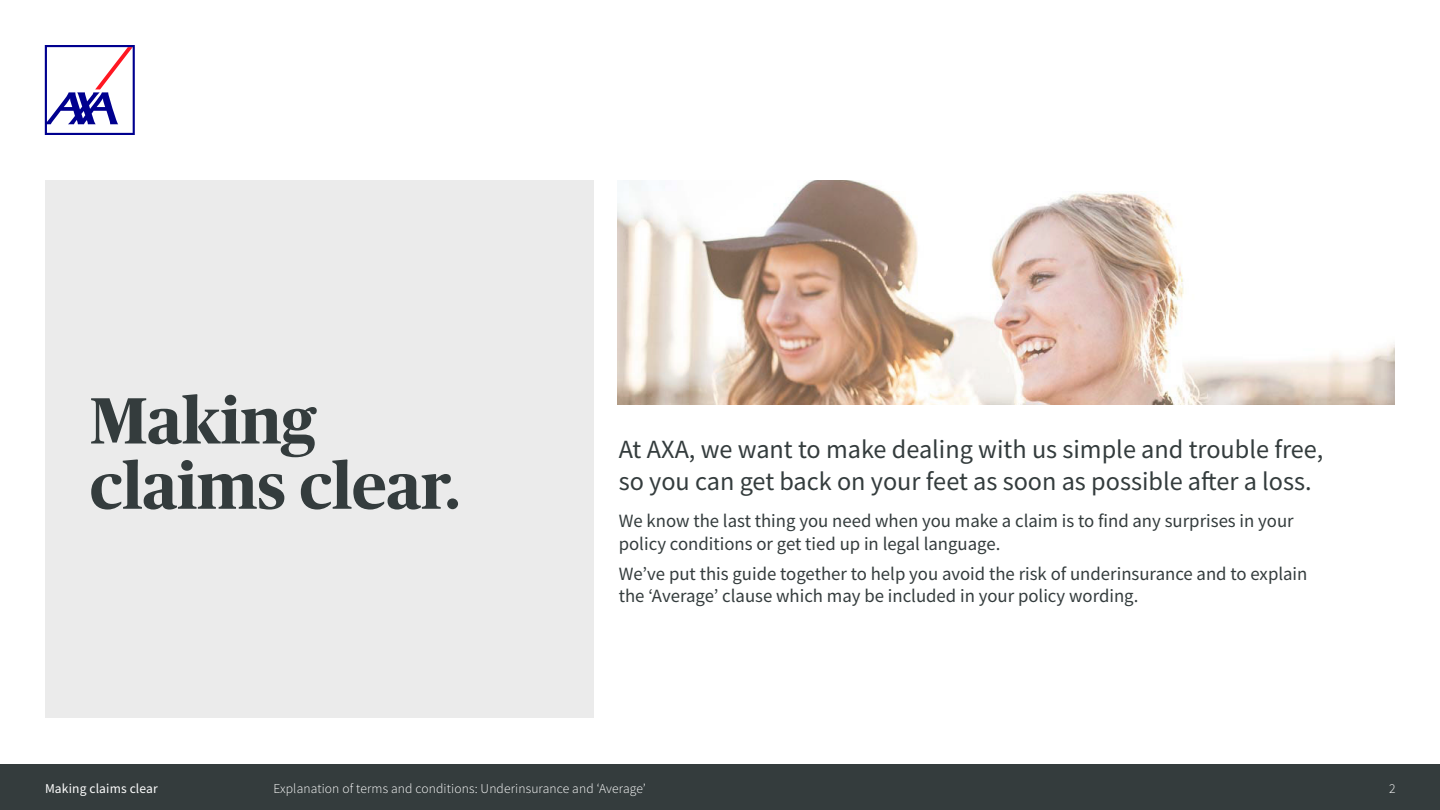
<style>
.page{position:relative;width:1440px;height:810px;background:#fff}
.page>*{position:absolute;margin:0;border:0;box-sizing:border-box;transform-origin:0 0}
.Making_claims_clear{font:700 65.25px/65.2px "Publico Headline";color:#343c3d}
.Intro_Copy_-_35pt{font:26.25px/31.5px "Source Sans Pro";color:#343c3d}
.Copy_-_25pt{font:18.75px/22.5px "Source Sans Pro";color:#343c3d}
.t1{font:300 13.5px "Source Sans Pro";letter-spacing:.01em;color:#fff}
.t2{font:13.5px "Source Sans Pro";letter-spacing:.01em;color:#fff}
</style>
<div class="page">
<div style="left:0;top:765px;width:1440px;height:45px;background:#343c3d"></div>
<div style="left:45px;top:180px;width:548px;height:538px;background:#ebebeb"></div>
<img style="left:618px;top:180px;width:777px;height:225px">
<svg style="left:45px;top:45px;width:90px;height:90px"></svg>
<p class="Making_claims_clear" style="left:90px;top:384px;width:372px">Making claims clear.</p>
<p class="Intro_Copy_-_35pt" style="left:619px;top:434px;width:706px">At AXA, we want to make dealing with us simple and trouble free, so you can get back on your feet as soon as possible after a loss.</p>
<p class="Copy_-_25pt" style="left:619px;top:510px;width:677px">We know the last thing you need when you make a claim is to find any surprises in your policy conditions or get tied up in legal language.</p>
<p class="Copy_-_25pt" style="left:619px;top:562px;width:690px">We’ve put this guide together to help you avoid the risk of underinsurance and to explain the ‘Average’ clause which may be included in your policy wording.</p>
<p class="t2" style="left:45px;top:779px;width:114px">Making claims clear</p>
<p class="t1" style="left:273px;top:780px;width:374px">Explanation of terms and conditions: Underinsurance and ‘Average’</p>
<p class="t1" style="left:1389px;top:780px;width:8px">2</p>
</div>
